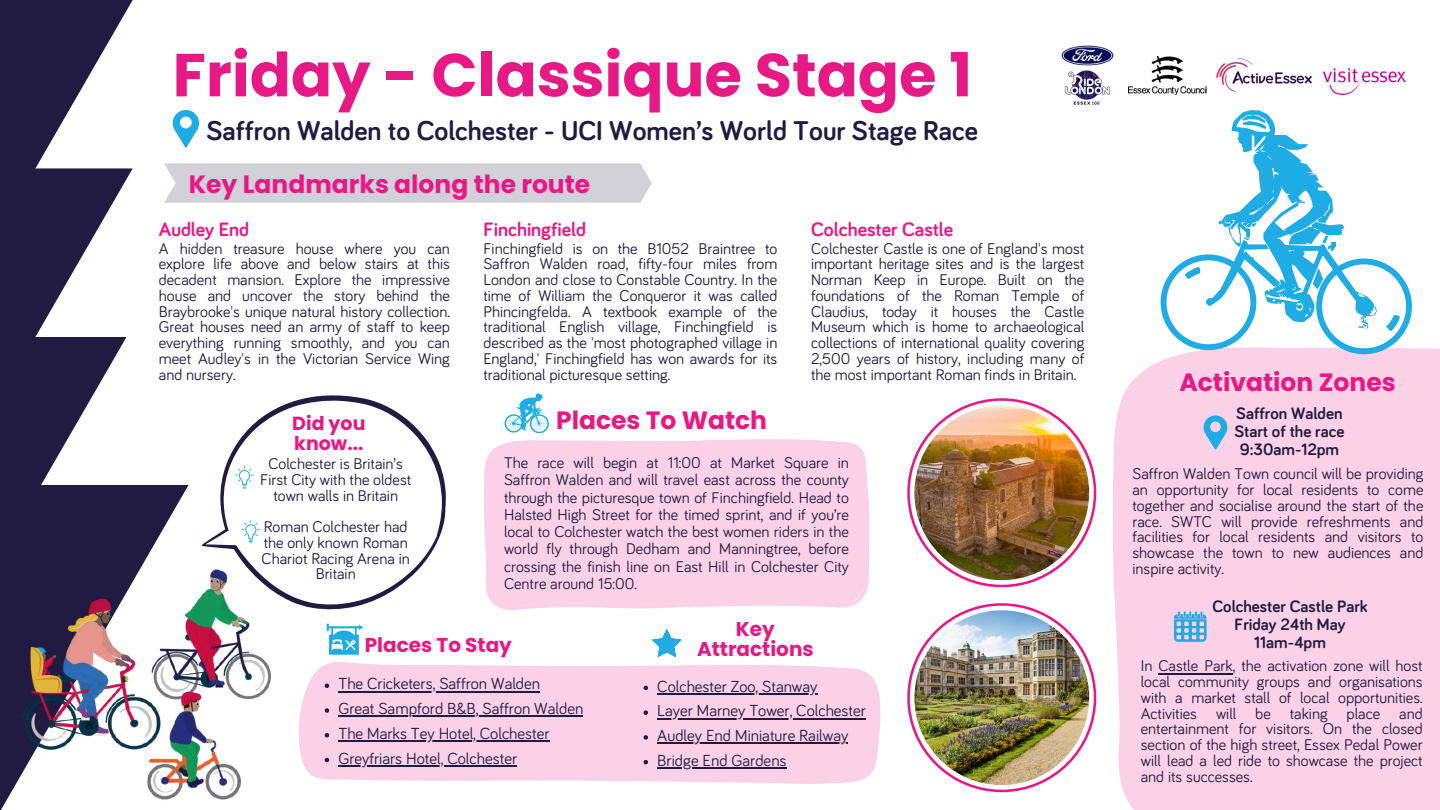
<style>
.page{position:relative;width:1440px;height:810px;background:#fff}
.page>*{position:absolute;margin:0;border:0;box-sizing:border-box;transform-origin:0 0}
.t1{font:700 60.7px "Poppins";color:#e71984}
.t2{font:700 28px "Bariol";color:#211b41}
.t3{font:700 25px "Poppins";color:#e71984}
.t4{font:700 20px "Bariol";color:#e71984}
.t5{font:700 20px "Poppins";color:#e71984}
.t6{font:700 19px/20.2px "Poppins";color:#e71984}
.t7{font:700 17px/18px "Bariol";color:#211b41;text-align:center}
.t8{font:16.5px/24.8px "Bariol";color:#211b41}
.t9{font:16px/15.8px "Bariol";color:#211b41;text-align:justify}
</style>
<div class="page">
<svg style="left:173px;top:110px;width:26px;height:38px"></svg>
<svg style="left:0;top:0;width:133px;height:168px;fill:#211b41"></svg>
<svg style="left:0;top:168px;width:133px;height:169px;fill:#211b41"></svg>
<svg style="left:0;top:337px;width:127px;height:148px;fill:#211b41"></svg>
<div style="left:0;top:485px;width:189px;height:325px;background:#211b41"></div>
<svg style="left:164px;top:163px;width:488px;height:40px;background:#d3d2da"></svg>
<svg style="left:181px;top:395px;width:265px;height:236px"></svg>
<img style="left:1216px;top:58px;width:96px;height:34px">
<img style="left:1324px;top:68px;width:82px;height:26px">
<img style="left:17px;top:562px;width:260px;height:243px">
<svg style="left:235px;top:466px;width:19px;height:23px"></svg>
<svg style="left:241px;top:520px;width:19px;height:23px"></svg>
<div style="left:1112px;top:348px;width:328px;height:462px;background:#fad1e6"></div>
<svg style="left:1204px;top:416px;width:23px;height:34px"></svg>
<svg style="left:1174px;top:611px;width:32px;height:31px"></svg>
<svg style="left:907px;top:398px;width:189px;height:189px"></svg>
<svg style="left:910px;top:401px;width:184px;height:184px"></svg>
<img style="left:914px;top:405px;width:175px;height:175px;border-radius:50%">
<svg style="left:907px;top:603px;width:189px;height:189px"></svg>
<svg style="left:910px;top:606px;width:184px;height:184px"></svg>
<img style="left:914px;top:610px;width:175px;height:175px;border-radius:50%">
<svg style="left:298px;top:662px;width:583px;height:122px;background:#f7d2e5"></svg>
<svg style="left:652px;top:629px;width:29px;height:28px"></svg>
<svg style="left:327px;top:624px;width:36px;height:30px"></svg>
<svg style="left:505px;top:393px;width:44px;height:40px"></svg>
<svg style="left:498px;top:467px;width:372px;height:143px"></svg>
<div style="left:484px;top:439px;width:382px;height:168px;background:#fad1e6"></div>
<svg style="left:1161px;top:110px;width:251px;height:244px"></svg>
<hr style="left:1159px;top:673px;width:74px;height:1px;background:#211b41">
<svg style="left:644px;top:686px;width:4px;height:4px"></svg>
<hr style="left:657px;top:693px;width:160px;height:2px;background:#211b41">
<svg style="left:644px;top:710px;width:4px;height:5px"></svg>
<hr style="left:657px;top:718px;width:209px;height:1px;background:#211b41">
<svg style="left:644px;top:735px;width:4px;height:5px"></svg>
<hr style="left:657px;top:743px;width:191px;height:1px;background:#211b41">
<svg style="left:644px;top:760px;width:4px;height:4px"></svg>
<hr style="left:657px;top:767px;width:130px;height:2px;background:#211b41">
<svg style="left:325px;top:683px;width:4px;height:5px"></svg>
<hr style="left:338px;top:691px;width:202px;height:1px;background:#211b41">
<svg style="left:325px;top:708px;width:4px;height:5px"></svg>
<hr style="left:338px;top:716px;width:245px;height:1px;background:#211b41">
<svg style="left:325px;top:733px;width:4px;height:4px"></svg>
<hr style="left:338px;top:740px;width:212px;height:2px;background:#211b41">
<svg style="left:325px;top:758px;width:4px;height:4px"></svg>
<hr style="left:338px;top:765px;width:179px;height:2px;background:#211b41">
<img style="left:1128px;top:57px;width:78px;height:37px">
<img style="left:1061px;top:45px;width:53px;height:60px">
<h1 class="t1" style="left:173px;top:33px;width:801px">Friday - Classique Stage 1</h1>
<h2 class="t2" style="left:207px;top:118px;width:773px">Saffron Walden to Colchester - UCI Women’s World Tour Stage Race</h2>
<h3 class="t3" style="left:189px;top:167px;width:403px">Key Landmarks along the route</h3>
<p class="t4" style="left:483px;top:220px;width:104px">Finchingfield</p>
<p class="t9" style="left:483px;top:241px;width:296px">Finchingfield is on the B1052 Braintree to Saffron Walden road, fifty-four miles from London and close to Constable Country. In the time of William the Conqueror it was called Phincingfelda. A textbook example of the traditional English village, Finchingfield is described as the 'most photographed village in England,' Finchingfield has won awards for its traditional picturesque setting.</p>
<p class="t6" style="left:292px;top:413px;width:75px">Did you know...</p>
<p class="t4" style="left:159px;top:220px;width:92px">Audley End</p>
<p class="t9" style="left:159px;top:241px;width:293px">A hidden treasure house where you can explore life above and below stairs at this decadent mansion. Explore the impressive house and uncover the story behind the Braybrooke's unique natural history collection.<br>Great houses need an army of staff to keep everything running smoothly, and you can meet Audley's in the Victorian Service Wing and nursery.</p>
<p class="t4" style="left:811px;top:220px;width:144px">Colchester Castle</p>
<p class="t9" style="left:811px;top:241px;width:275px">Colchester Castle is one of England's most important heritage sites and is the largest Norman Keep in Europe. Built on the foundations of the Roman Temple of Claudius, today it houses the Castle Museum which is home to archaeological collections of international quality covering 2,500 years of history, including many of the most important Roman finds in Britain.</p>
<h3 class="t3" style="left:556px;top:402px;width:212px">Places To Watch</h3>
<p class="t9" style="left:504px;top:455px;width:346px;line-height:17.2px">The race will begin at 11:00 at Market Square in Saffron Walden and will travel east across the county through the picturesque town of Finchingfield. Head to Halsted High Street for the timed sprint, and if you’re local to Colchester watch the best women riders in the world fly through Dedham and Manningtree, before crossing the finish line on East Hill in Colchester City Centre around 15:00.</p>
<p class="t9" style="left:260px;top:457px;width:153px;text-align:center">Colchester is Britain’s<br>First City with the oldest town walls in Britain</p>
<p class="t9" style="left:262px;top:520px;width:150px;text-align:center">Roman Colchester had the only known Roman<br>Chariot Racing Arena in<br>Britain</p>
<p class="t5" style="left:736px;top:615px;width:40px">Key</p>
<p class="t5" style="left:365px;top:631px;width:149px">Places To Stay</p>
<p class="t5" style="left:697px;top:635px;width:118px">Attractions</p>
<p class="t8" style="left:657px;top:675px;width:210px">Colchester Zoo, Stanway<br>Layer Marney Tower, Colchester<br>Audley End Miniature Railway<br>Bridge End Gardens</p>
<p class="t8" style="left:338px;top:672px;width:246px">The Cricketers, Saffron Walden<br>Great Sampford B&amp;B, Saffron Walden<br>The Marks Tey Hotel, Colchester<br>Greyfriars Hotel, Colchester</p>
<h3 class="t3" style="left:1179px;top:365px;width:218px">Activation Zones</h3>
<p class="t7" style="left:1234px;top:405px;width:111px">Saffron Walden<br>Start of the race<br>9:30am-12pm</p>
<p class="t9" style="left:1133px;top:467px;width:292px">Saffron Walden Town council will be providing an opportunity for local residents to come together and socialise around the start of the race. SWTC will provide refreshments and facilities for local residents and visitors to showcase the town to new audiences and inspire activity.</p>
<p class="t7" style="left:1212px;top:598px;width:157px">Colchester Castle Park<br>Friday 24th May<br>11am-4pm</p>
<p class="t9" style="left:1141px;top:659px;width:283px">In Castle Park, the activation zone will host local community groups and organisations with a market stall of local opportunities.<br>Activities will be taking place and entertainment for visitors. On the closed section of the high street, Essex Pedal Power will lead a led ride to showcase the project and its successes.</p>
</div>
